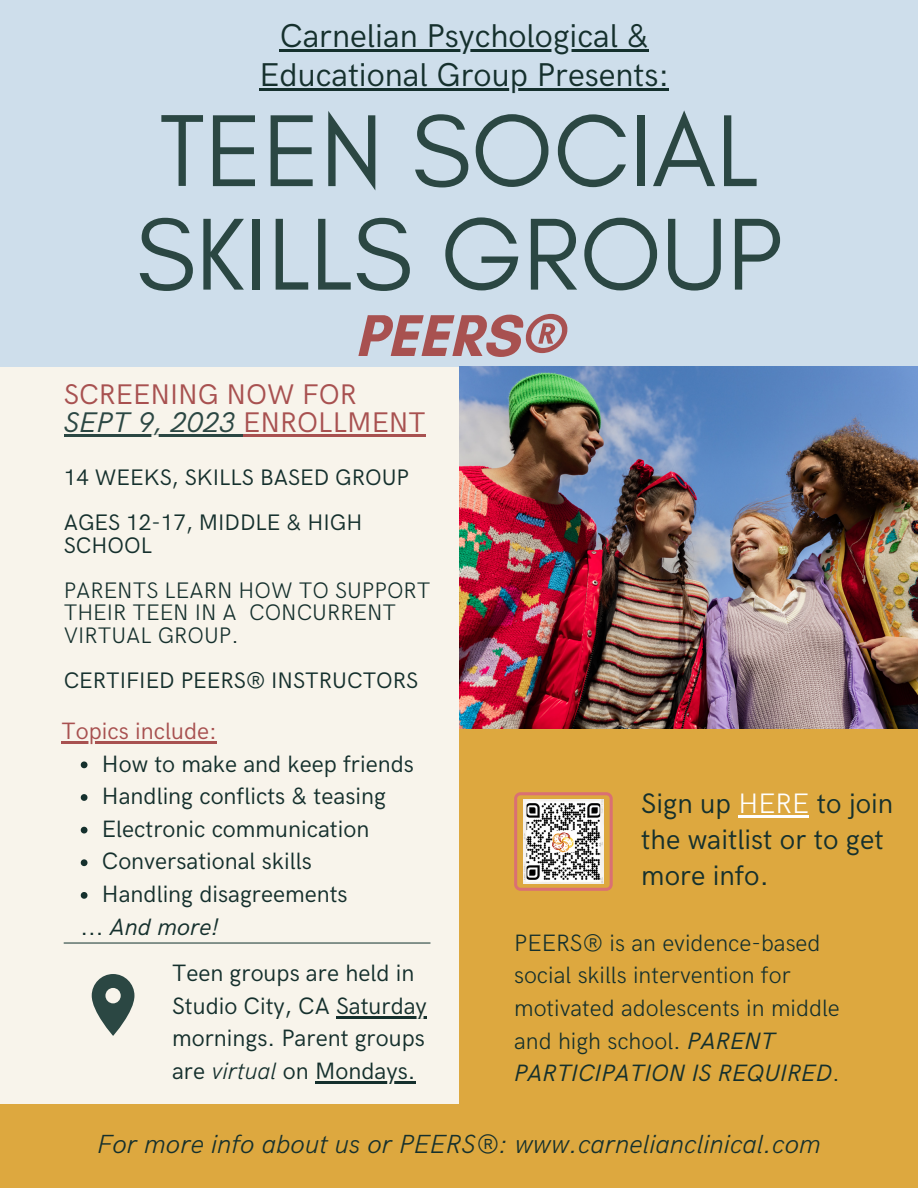
<style>
.page{position:relative;width:918px;height:1188px;background:#f8f4eb}
.page>*{position:absolute;margin:0;border:0;box-sizing:border-box;transform-origin:0 0}
.t1{font:104.1px/103.5px "Glacial Indifference";color:#2b4743}
.t2{font:700 60px "Glacial Indifference";color:#a85150}
.t3{font:33px/39.3px "HK Grotesk";color:#15302d;text-align:center}
.t4{font:italic 28.5px "HK Grotesk";color:#2b4743}
.t5{font:28.5px "HK Grotesk";color:#a85150}
.t6{font:28.2px/36px "HK Grotesk";color:#15302d}
.t7{font:italic 300 26.25px "HK Grotesk";color:#15302d}
.t8{font:23.7px/32.7px "HK Grotesk";color:#15302d}
.t9{font:300 23.7px/32.7px "HK Grotesk";color:#15302d}
.t10{font:23.7px "HK Grotesk";color:#a85150}
.t11{font:italic 23.7px "HK Grotesk";color:#15302d}
.t12{font:22.5px/22.5px "HK Grotesk";color:#15302d}
.t13{font:300 22.5px/22.5px "HK Grotesk";color:#15302d}
.s1{font-style:normal;color:#a85150}
.s2{font-style:normal}
.s3{font-weight:300;font-style:italic}
.s4{font-weight:300;color:#fff}
.s5{font-weight:400;font-style:italic}
</style>
<div class="page">
<div style="left:0;top:0;width:918px;height:367px;background:#cedeeb"></div>
<div style="left:459px;top:728px;width:459px;height:376px;background:#dda83f"></div>
<div style="left:0;top:1104px;width:918px;height:84px;background:#dda83f"></div>
<img style="left:459px;top:367px;width:459px;height:361px">
<svg style="left:92px;top:974px;width:42px;height:62px"></svg>
<hr style="left:64px;top:942px;width:366px;height:2px;background:#2b4743">
<svg style="left:514px;top:792px;width:99px;height:99px"></svg>
<img style="left:523px;top:799px;width:81px;height:85px">
<hr style="left:280px;top:49px;width:369px;height:2px;background:#15302d">
<hr style="left:260px;top:88px;width:409px;height:3px;background:#15302d">
<hr style="left:64px;top:435px;width:179px;height:2px;background:#2b4743">
<hr style="left:243px;top:435px;width:183px;height:2px;background:#a85150">
<svg style="left:81px;top:761px;width:7px;height:7px"></svg>
<svg style="left:81px;top:794px;width:7px;height:7px"></svg>
<svg style="left:81px;top:827px;width:7px;height:6px"></svg>
<svg style="left:81px;top:859px;width:7px;height:7px"></svg>
<svg style="left:81px;top:892px;width:7px;height:7px"></svg>
<hr style="left:62px;top:741px;width:155px;height:2px;background:#a85150">
<hr style="left:739px;top:816px;width:70px;height:2px;background:#fff">
<hr style="left:336px;top:1016px;width:91px;height:2px;background:#15302d">
<hr style="left:315px;top:1081px;width:100px;height:2px;background:#15302d">
<p class="t3" style="left:260px;top:17px;width:411px">Carnelian Psychological &amp;<br>Educational Group Presents:</p>
<p class="t1" style="left:136px;top:98px;width:648px">TEEN SOCIAL<br>SKILLS GROUP</p>
<p class="t2" style="left:355px;top:299px;width:210px">PEERS®</p>
<p class="t5" style="left:64px;top:379px;width:295px">SCREENING NOW FOR</p>
<p class="t4" style="left:64px;top:407px;width:364px">SEPT 9, 2023 <span class="s1">ENROLLMENT</span></p>
<p class="t12" style="left:64px;top:467px;width:347px">14 WEEKS, SKILLS BASED GROUP</p>
<p class="t12" style="left:64px;top:512px;width:300px">AGES 12-17, MIDDLE &amp; HIGH<br>SCHOOL</p>
<p class="t13" style="left:64px;top:580px;width:368px">PARENTS LEARN HOW TO SUPPORT<br>THEIR TEEN IN A CONCURRENT<br>VIRTUAL GROUP.</p>
<p class="t12" style="left:64px;top:670px;width:356px">CERTIFIED PEERS® INSTRUCTORS</p>
<p class="t10" style="left:62px;top:718px;width:157px">Topics include:</p>
<p class="t8" style="left:102px;top:748px;width:313px">How to make and keep friends</p>
<p class="t8" style="left:102px;top:781px;width:285px">Handling conflicts &amp; teasing</p>
<p class="t8" style="left:102px;top:813px;width:269px">Electronic communication</p>
<p class="t8" style="left:102px;top:846px;width:211px">Conversational skills</p>
<p class="t8" style="left:102px;top:879px;width:247px">Handling disagreements</p>
<p class="t11" style="left:80px;top:913px;width:140px"><span class="s2">...</span> And more!</p>
<p class="t8" style="left:172px;top:958px;width:256px">Teen groups are held in<br>Studio City, CA Saturday mornings. Parent groups are <span class="s3">virtual</span> on Mondays.</p>
<p class="t6" style="left:641px;top:787px;width:254px">Sign up <span class="s4">HERE</span> to join the waitlist or to get more info.</p>
<p class="t9" style="left:514px;top:927px;width:327px">PEERS® is an evidence-based social skills intervention for motivated adolescents in middle and high school. <span class="s5">PARENT<br>PARTICIPATION IS REQUIRED</span>.</p>
<p class="t7" style="left:97px;top:1129px;width:725px">For more info about us or PEERS®: www.carnelianclinical.com</p>
</div>
